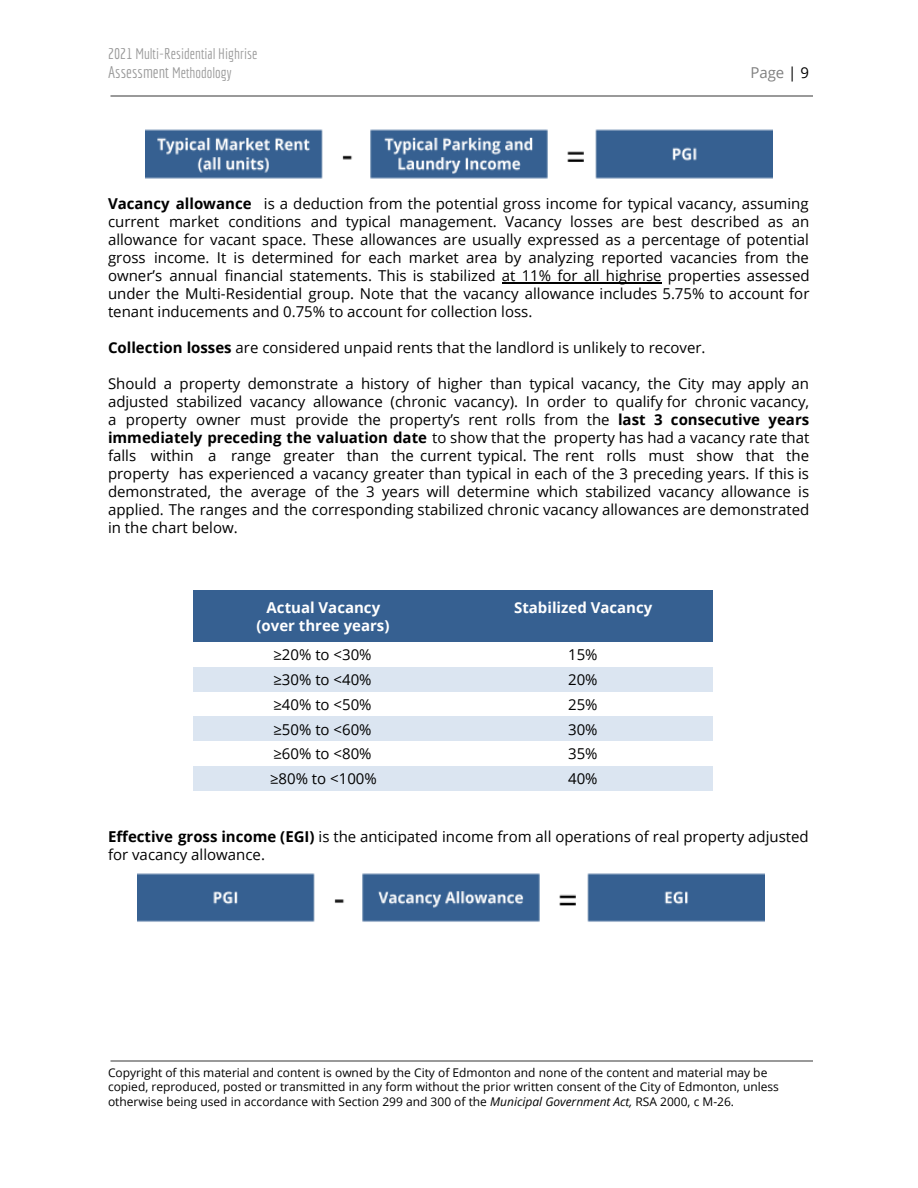
<style>
.page{position:relative;width:918px;height:1188px;background:#fff}
.page>*{position:absolute;margin:0;border:0;box-sizing:border-box;transform-origin:0 0}
.t1{font:15px/18px "Open Sans";color:#000;text-align:justify}
.t2{font:15px/19.2px "Economica";color:#999}
.t3{font:700 15px/18px "Open Sans";color:#fff;text-align:center}
.t4{font:15px "Open Sans";color:#808080}
.t5{font:12px/14.7px "Open Sans";color:#000}
.s1{font-size:16.5px}
.s2{color:#000}
.s3{font-weight:700}
.s4{font-style:italic}
</style>
<div class="page">
<img style="left:145px;top:129px;width:628px;height:50px">
<hr style="left:502px;top:282px;width:160px;height:2px;background:#000">
<img style="left:137px;top:873px;width:628px;height:49px">
<div style="left:194px;top:591px;width:259px;height:51px;background:#366091"></div>
<div style="left:453px;top:591px;width:260px;height:51px;background:#366091"></div>
<div style="left:194px;top:667px;width:259px;height:25px;background:#dbe5f1"></div>
<div style="left:453px;top:667px;width:260px;height:25px;background:#dbe5f1"></div>
<div style="left:194px;top:717px;width:259px;height:24px;background:#dbe5f1"></div>
<div style="left:453px;top:717px;width:260px;height:24px;background:#dbe5f1"></div>
<div style="left:194px;top:766px;width:259px;height:25px;background:#dbe5f1"></div>
<div style="left:453px;top:766px;width:260px;height:25px;background:#dbe5f1"></div>
<p class="t2" style="left:108px;top:43px;width:151px">2021 Multi-Residential Highrise<br><span class="s1">Assessment</span> Methodology</p>
<p class="t4" style="left:750px;top:62px;width:60px">Page <span class="s2">| 9</span></p>
<p class="t1" style="left:108px;top:194px;width:703px"><span class="s3">Vacancy allowance</span> is a deduction from the potential gross income for typical vacancy, assuming current market conditions and typical management. Vacancy losses are best described as an allowance for vacant space. These allowances are usually expressed as a percentage of potential gross income. It is determined for each market area by analyzing reported vacancies from the owner’s annual financial statements. This is stabilized at 11% for all highrise properties assessed under the Multi-Residential group. Note that the vacancy allowance includes 5.75% to account for tenant inducements and 0.75% to account for collection loss.</p>
<p class="t1" style="left:108px;top:338px;width:599px"><span class="s3">Collection losses</span> are considered unpaid rents that the landlord is unlikely to recover.</p>
<p class="t1" style="left:108px;top:374px;width:703px">Should a property demonstrate a history of higher than typical vacancy, the City may apply an adjusted stabilized vacancy allowance (chronic vacancy). In order to qualify for chronic vacancy, a property owner must provide the property’s rent rolls from the <span class="s3">last 3 consecutive years immediately preceding the valuation date</span> to show that the property has had a vacancy rate that falls within a range greater than the current typical. The rent rolls must show that the property has experienced a vacancy greater than typical in each of the 3 preceding years. If this is demonstrated, the average of the 3 years will determine which stabilized vacancy allowance is applied. The ranges and the corresponding stabilized chronic vacancy allowances are demonstrated in the chart below.</p>
<p class="t3" style="left:256px;top:598px;width:135px">Actual Vacancy (over three years)</p>
<p class="t3" style="left:514px;top:598px;width:140px">Stabilized Vacancy</p>
<p class="t1" style="left:273px;top:646px;width:100px">≥20% to &lt;30%</p>
<p class="t1" style="left:568px;top:646px;width:31px">15%</p>
<p class="t1" style="left:273px;top:670px;width:100px">≥30% to &lt;40%</p>
<p class="t1" style="left:568px;top:670px;width:31px">20%</p>
<p class="t1" style="left:273px;top:695px;width:100px">≥40% to &lt;50%</p>
<p class="t1" style="left:568px;top:695px;width:31px">25%</p>
<p class="t1" style="left:273px;top:720px;width:100px">≥50% to &lt;60%</p>
<p class="t1" style="left:568px;top:720px;width:31px">30%</p>
<p class="t1" style="left:273px;top:745px;width:100px">≥60% to &lt;80%</p>
<p class="t1" style="left:568px;top:745px;width:31px">35%</p>
<p class="t1" style="left:270px;top:769px;width:108px">≥80% to &lt;100%</p>
<p class="t1" style="left:568px;top:769px;width:31px">40%</p>
<p class="t1" style="left:108px;top:827px;width:702px"><span class="s3">Effective gross income (EGI)</span> is the anticipated income from all operations of real property adjusted for vacancy allowance.</p>
<p class="t5" style="left:108px;top:1065px;width:672px">Copyright of this material and content is owned by the City of Edmonton and none of the content and material may be copied, reproduced, posted or transmitted in any form without the prior written consent of the City of Edmonton, unless otherwise being used in accordance with Section 299 and 300 of the <span class="s4">Municipal Government Act,</span> RSA 2000, c M-26.</p>
</div>
